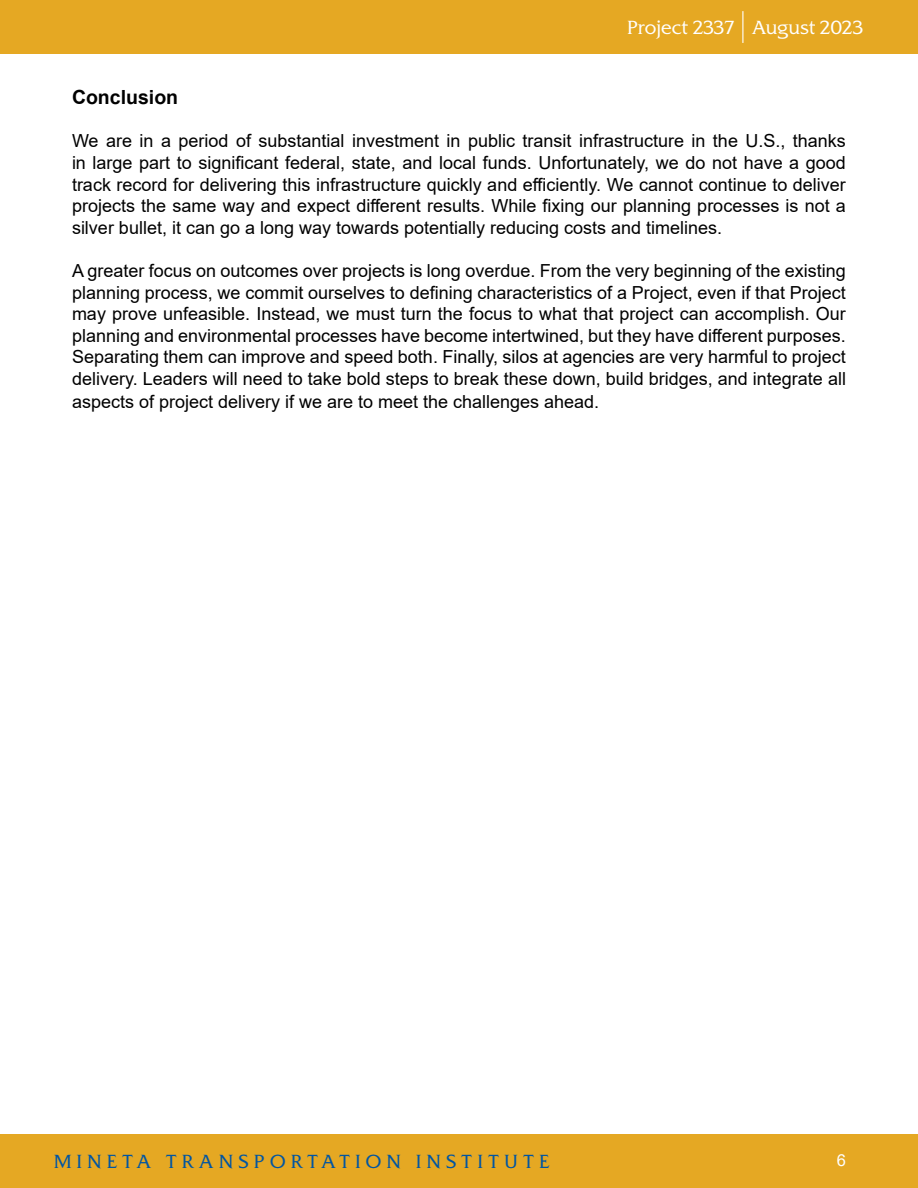
<style>
.page{position:relative;width:918px;height:1188px;background:#fff}
.page>*{position:absolute;margin:0;border:0;box-sizing:border-box;transform-origin:0 0}
.t1{font:700 19.5px "Arial";color:#000}
.t2{font:18px/21.6px "Arial";color:#000;text-align:justify}
.t3{font:300 18px "SJSU Spartan";letter-spacing:.3em;color:#0055a2}
.t4{font:300 18px "SJSU Spartan";color:#fff}
.t5{font:16.5px "Arial";color:#fff}
</style>
<div class="page">
<div style="left:0;top:1134px;width:918px;height:54px;background:#e5a823"></div>
<div style="left:0;top:0;width:918px;height:54px;background:#e5a823"></div>
<hr style="left:742px;top:11px;width:1px;height:32px;background:#fff">
<p class="t4" style="left:628px;top:16px;width:237px">Project 2337 August 2023</p>
<p class="t1" style="left:72px;top:84px;width:108px">Conclusion</p>
<p class="t2" style="left:72px;top:130px;width:775px">We are in a period of substantial investment in public transit infrastructure in the U.S., thanks in large part to significant federal, state, and local funds. Unfortunately, we do not have a good track record for delivering this infrastructure quickly and efficiently. We cannot continue to deliver projects the same way and expect different results. While fixing our planning processes is not a silver bullet, it can go a long way towards potentially reducing costs and timelines.</p>
<p class="t2" style="left:72px;top:260px;width:776px">A greater focus on outcomes over projects is long overdue. From the very beginning of the existing planning process, we commit ourselves to defining characteristics of a Project, even if that Project may prove unfeasible. Instead, we must turn the focus to what that project can accomplish. Our planning and environmental processes have become intertwined, but they have different purposes.<br>Separating them can improve and speed both. Finally, silos at agencies are very harmful to project delivery. Leaders will need to take bold steps to break these down, build bridges, and integrate all</p>
<p class="t2" style="left:72px;top:391px;width:529px">aspects of project delivery if we are to meet the challenges ahead.</p>
<p class="t3" style="left:54px;top:1150px;width:497px">MINETA TRANSPORTATION INSTITUTE</p>
<p class="t5" style="left:837px;top:1149px;width:11px">6</p>
</div>
